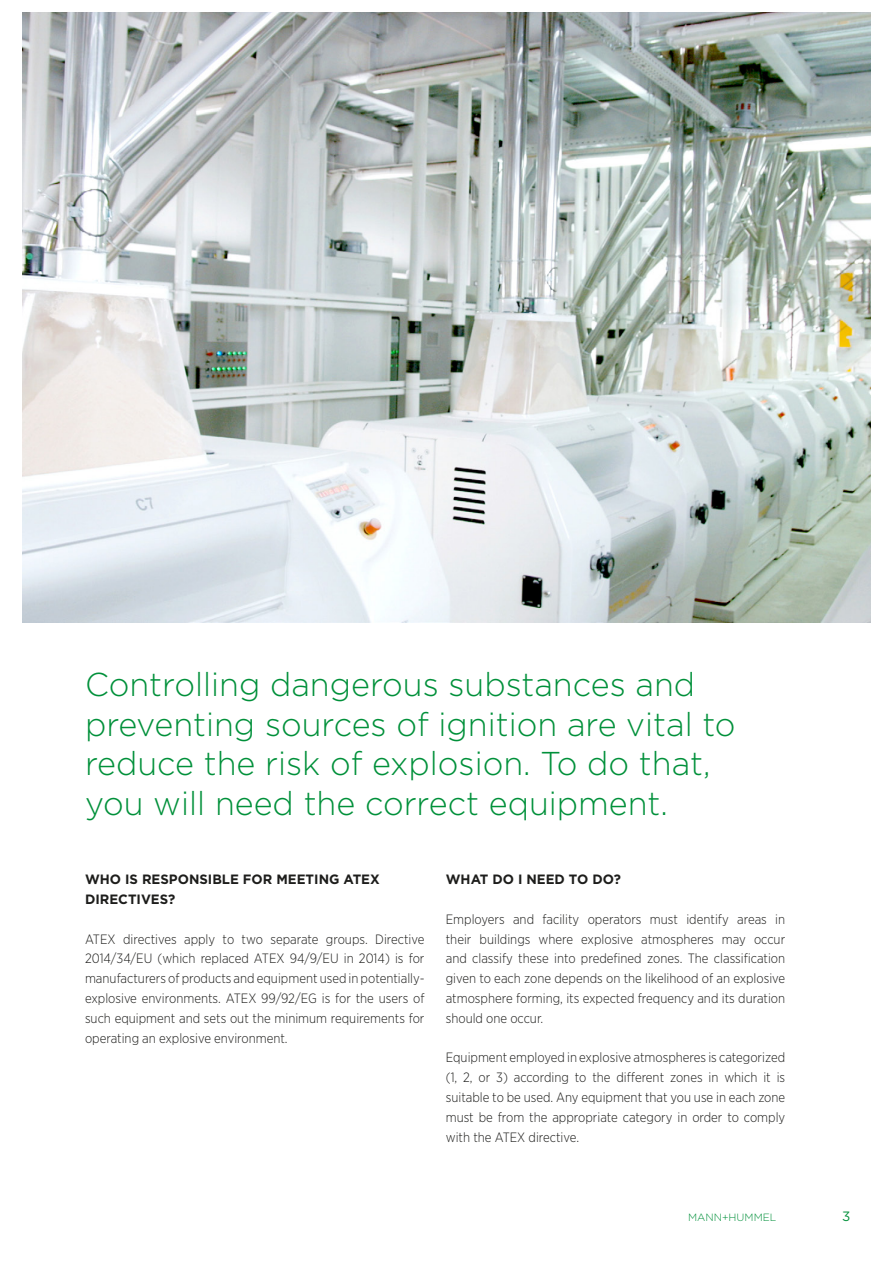
<style>
.page{position:relative;width:893px;height:1263px;background:#fff}
.page>*{position:absolute;margin:0;border:0;box-sizing:border-box;transform-origin:0 0}
.t1{font:300 33px/39.6px "Gotham";color:#00903a}
.t2{font:300 13.5px/19.8px "Gotham Narrow";color:#1d1d1b;text-align:justify}
.t3{font:700 13.5px/19.8px "Gotham";color:#1d1d1b}
.t4{font:13.5px "Gotham";color:#00903a}
.t5{font:300 10.5px "Gotham";color:#00903a}
</style>
<div class="page">
<img style="left:22px;top:13px;width:849px;height:610px">
<h1 class="t1" style="left:85px;top:664px;width:652px">Controlling dangerous substances and preventing sources of ignition are vital to reduce the risk of explosion. To do that, you will need the correct equipment.</h1>
<p class="t3" style="left:85px;top:869px;width:296px">WHO IS RESPONSIBLE FOR MEETING ATEX<br>DIRECTIVES?</p>
<p class="t2" style="left:85px;top:928px;width:341px">ATEX directives apply to two separate groups. Directive 2014/34/EU (which replaced ATEX 94/9/EU in 2014) is for manufacturers of products and equipment used in potentially&shy;explosive environments. ATEX 99/92/EG is for the users of such equipment and sets out the minimum requirements for operating an explosive environment.</p>
<p class="t3" style="left:446px;top:869px;width:177px">WHAT DO I NEED TO DO?</p>
<p class="t2" style="left:446px;top:909px;width:341px">Employers and facility operators must identify areas in their buildings where explosive atmospheres may occur and classify these into predefined zones. The classification given to each zone depends on the likelihood of an explosive atmosphere forming, its expected frequency and its duration should one occur.</p>
<p class="t2" style="left:446px;top:1047px;width:341px">Equipment employed in explosive atmospheres is categorized (1, 2, or 3) according to the different zones in which it is suitable to be used. Any equipment that you use in each zone must be from the appropriate category in order to comply with the ATEX directive.</p>
<p class="t5" style="left:688px;top:1210px;width:90px">MANN+HUMMEL</p>
<p class="t4" style="left:842px;top:1207px;width:10px">3</p>
</div>
